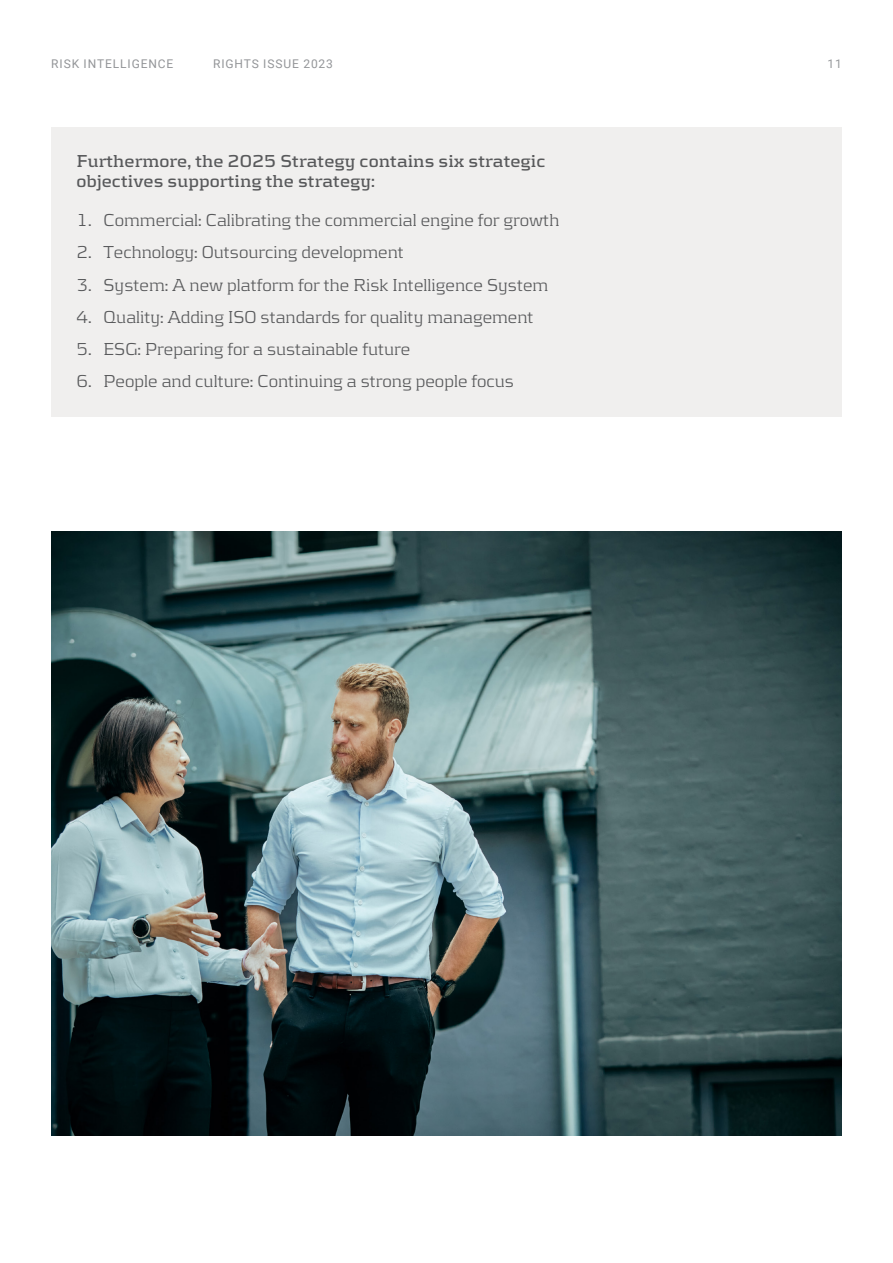
<style>
.page{position:relative;width:893px;height:1263px;background:#fff}
.page>*{position:absolute;margin:0;border:0;box-sizing:border-box;transform-origin:0 0}
.t1{font:300 18px "Kontrapunkt";color:#58595b}
.t2{font:700 18px/19.5px "Kontrapunkt";color:#58595b}
.t3{font:12px "Roboto";letter-spacing:.075em;color:#939598}
.t4{font:12px "Roboto";color:#97999c}
</style>
<div class="page">
<div style="left:51px;top:128px;width:791px;height:289px;background:#f0efee"></div>
<img style="left:51px;top:531px;width:791px;height:604px">
<p class="t3" style="left:51px;top:56px;width:124px">RISK INTELLIGENCE</p>
<p class="t3" style="left:213px;top:56px;width:121px">RIGHTS ISSUE 2023</p>
<p class="t4" style="left:827px;top:56px;width:16px">11</p>
<p class="t2" style="left:77px;top:151px;width:470px">Furthermore, the 2025 Strategy contains six strategic objectives supporting the strategy:</p>
<p class="t1" style="left:77px;top:209px;width:484px">1. Commercial: Calibrating the commercial engine for growth</p>
<p class="t1" style="left:77px;top:242px;width:329px">2. Technology: Outsourcing development</p>
<p class="t1" style="left:77px;top:274px;width:473px">3. System: A new platform for the Risk Intelligence System</p>
<p class="t1" style="left:77px;top:306px;width:459px">4. Quality: Adding ISO standards for quality management</p>
<p class="t1" style="left:77px;top:338px;width:335px">5. ESG: Preparing for a sustainable future</p>
<p class="t1" style="left:77px;top:371px;width:439px">6. People and culture: Continuing a strong people focus</p>
</div>
